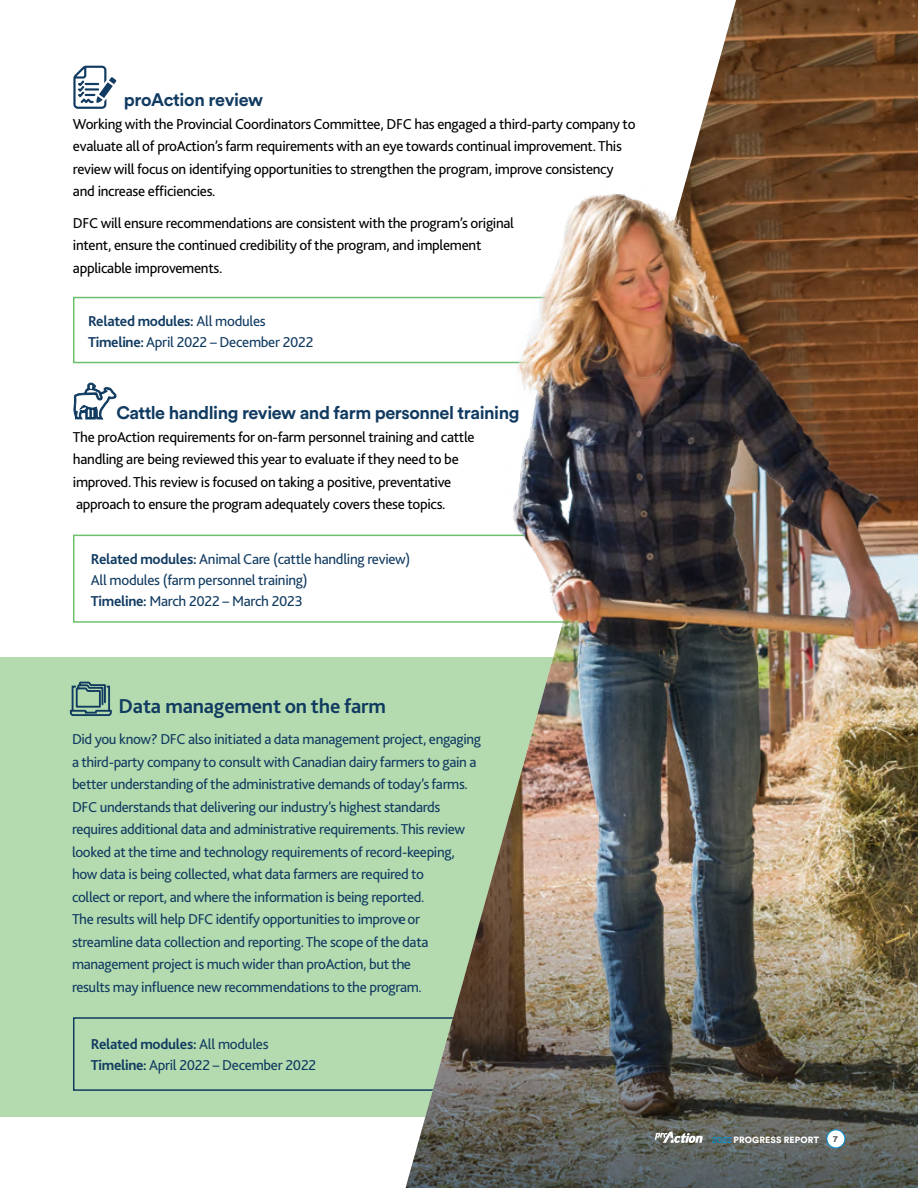
<style>
.page{position:relative;width:918px;height:1188px;background:#fff}
.page>*{position:absolute;margin:0;border:0;box-sizing:border-box;transform-origin:0 0}
.SUBHEAD{font:700 21px "Bliss 2";letter-spacing:-.01em;color:#113b61}
.texte{font:700 18px "Circular Std";letter-spacing:-.025em;color:#113b61}
.texte-2{font:15px/22.5px "Bliss 2";letter-spacing:-.025em;color:#113b61}
.texte-3{font:15px/22.5px "Bliss 2";letter-spacing:-.02em;color:#000}
.texte-4{font:700 15px "Bliss 2";letter-spacing:-.02em;color:#113b61}
.Titre_1{font:900 9px "Circular Std";letter-spacing:.01em;color:#fff}
.Titre_1-2{font:900 9px "Circular Std";color:#58595b}
.s1{font-weight:700}
.s2{font-weight:400}
.s3{font-weight:400;color:#008fd5}
</style>
<div class="page">
<div style="left:73px;top:297px;width:508px;height:66px;border:2px solid #6cc06d"></div>
<div style="left:73px;top:535px;width:535px;height:88px;border:2px solid #6cc06d"></div>
<div style="left:0;top:657px;width:918px;height:459px;background:#b4dbaf"></div>
<svg style="left:73px;top:1017px;width:311px;height:74px"></svg>
<img style="left:692px;top:0;width:226px;height:158px">
<img style="left:384px;top:158px;width:534px;height:959px">
<svg style="left:69px;top:681px;width:43px;height:35px"></svg>
<img style="left:400px;top:886px;width:518px;height:302px">
<div style="left:827px;top:1130px;width:18px;height:18px;background:#fff;border-radius:50%"></div>
<div style="left:827px;top:1130px;width:18px;height:18px;border:1px solid #008fd5;border-radius:50%"></div>
<svg style="left:655px;top:1131px;width:50px;height:12px"></svg>
<svg style="left:73px;top:66px;width:43px;height:43px"></svg>
<svg style="left:73px;top:382px;width:44px;height:38px"></svg>
<p class="texte" style="left:124px;top:88px;width:141px">proAction review</p>
<p class="texte-3" style="left:73px;top:112px;width:564px">Working with the Provincial Coordinators Committee, DFC has engaged a third-party company to evaluate all of proAction’s farm requirements with an eye towards continual improvement. This review will focus on identifying opportunities to strengthen the program, improve consistency and increase efficiencies.</p>
<p class="texte-3" style="left:73px;top:211px;width:443px">DFC will ensure recommendations are consistent with the program’s original intent, ensure the continued credibility of the program, and implement applicable improvements.</p>
<p class="texte-2" style="left:88px;top:310px;width:227px;line-height:21px"><span class="s1">Related modules:</span> All modules<br><span class="s1">Timeline:</span> April 2022 – December 2022</p>
<p class="texte" style="left:116px;top:401px;width:405px">Cattle handling review and farm personnel training</p>
<p class="texte-3" style="left:73px;top:425px;width:403px">The proAction requirements for on-farm personnel training and cattle handling are being reviewed this year to evaluate if they need to be improved. This review is focused on taking a positive, preventative approach to ensure the program adequately covers these topics.</p>
<p class="texte-2" style="left:91px;top:548px;width:321px"><span class="s1">Related modules:</span> Animal Care (cattle handling review)</p>
<p class="texte-2" style="left:91px;top:569px;width:218px">All modules (farm personnel training)</p>
<p class="texte-2" style="left:91px;top:590px;width:213px"><span class="s1">Timeline:</span> March 2022 – March 2023</p>
<p class="SUBHEAD" style="left:119px;top:693px;width:269px">Data management on the farm</p>
<p class="texte-2" style="left:72px;top:728px;width:411px">Did you know? DFC also initiated a data management project, engaging a third-party company to consult with Canadian dairy farmers to gain a better understanding of the administrative demands of today’s farms.<br>DFC understands that delivering our industry’s highest standards requires additional data and administrative requirements. This review looked at the time and technology requirements of record-keeping, how data is being collected, what data farmers are required to<br>collect or report, and where the information is being reported.<br>The results will help DFC identify opportunities to improve or streamline data collection and reporting. The scope of the data management project is much wider than proAction, but the<br>results may influence new recommendations to the program.</p>
<p class="texte-4" style="left:91px;top:1035px;width:179px">Related modules: <span class="s2">All modules</span></p>
<p class="texte-2" style="left:91px;top:1053px;width:227px"><span class="s1">Timeline:</span> April 2022 – December 2022</p>
<p class="Titre_1" style="left:712px;top:1133px;width:109px"><span class="s3">2022</span> PROGRESS REPORT</p>
<p class="Titre_1-2" style="left:833px;top:1133px;width:6px">7</p>
</div>
